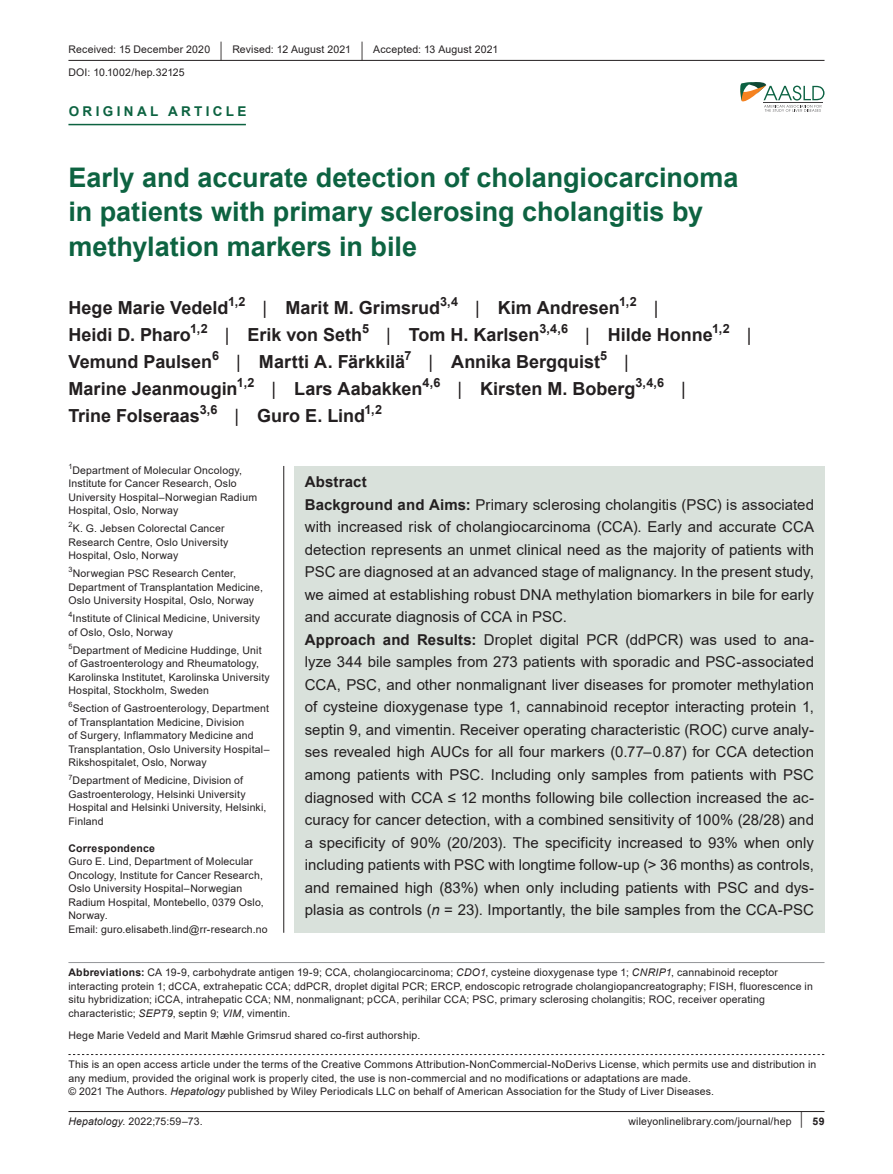
<style>
.page{position:relative;width:893px;height:1174px;background:#fff}
.page>*{position:absolute;margin:0;border:0;box-sizing:border-box;transform-origin:0 0}
.t1{font:700 27px/34.5px "Arial";color:#0d6341}
.t2{font:700 18px/27px "Arial";color:#231f20}
.t3{font:15px/22.5px "Arial";letter-spacing:.005em;color:#231f20}
.t4{font:700 13.5px "Arial";letter-spacing:.25em;color:#0d6341}
.t5{font:10.5px/13.5px "Arial";letter-spacing:.015em;color:#231f20}
.t6{font:700 10.5px "Arial";letter-spacing:.02em;color:#231f20}
.s1{font-size:19.5px}
.s2{font-weight:400}
.s3{font-weight:700}
.s4{font-style:italic}
.s5{font-size:17.4px}
</style>
<div class="page">
<hr style="left:68px;top:1111px;width:756px;height:1px;background:#231f20">
<svg style="left:740px;top:82px;width:84px;height:30px"></svg>
<hr style="left:68px;top:60px;width:756px;height:1px;background:#231f20">
<hr style="left:68px;top:124px;width:178px;height:1px;background:#0d6341">
<svg style="left:68px;top:1054px;width:756px;height:1px"></svg>
<hr style="left:68px;top:962px;width:756px;height:1px;background:#939598">
<div style="left:294px;top:466px;width:530px;height:466px;background:#d9e1db"></div>
<hr style="left:283px;top:466px;width:1px;height:466px;background:#231f20">
<p class="t5" style="left:68px;top:38px;width:431px;line-height:22.5px">Received: 15 December 2020 <span class="s1">|</span> Revised: 12 August 2021 <span class="s1">|</span> Accepted: 13 August 2021<br>DOI: 10.1002/hep.32125</p>
<p class="t4" style="left:69px;top:102px;width:179px">ORIGINAL ARTICLE</p>
<h1 class="t1" style="left:68px;top:160px;width:671px">Early and accurate detection of cholangiocarcinoma in patients with primary sclerosing cholangitis by methylation markers in bile</h1>
<p class="t2" style="left:68px;top:295px;width:684px">Hege Marie Vedeld<sup>1,2</sup> <span class="s2">|</span> Marit M. Grimsrud<sup>3,4</sup> <span class="s2">|</span> Kim Andresen<sup>1,2</sup> <span class="s2">|<br></span>Heidi D. Pharo<sup>1,2</sup> <span class="s2">|</span> Erik von Seth<sup>5</sup> <span class="s2">|</span> Tom H. Karlsen<sup>3,4,6</sup> <span class="s2">|</span> Hilde Honne<sup>1,2</sup> <span class="s2">| </span>Vemund Paulsen<sup>6</sup> <span class="s2">|</span> Martti A. Färkkilä<sup>7</sup> <span class="s2">|</span> Annika Bergquist<sup>5</sup> <span class="s2">|<br></span>Marine Jeanmougin<sup>1,2</sup> <span class="s2">|</span> Lars Aabakken<sup>4,6</sup> <span class="s2">|</span> Kirsten M. Boberg<sup>3,4,6</sup> <span class="s2">|<br></span>Trine Folseraas<sup>3,6</sup> <span class="s2">|</span> Guro E. Lind<sup>1,2</sup></p>
<p class="t5" style="left:68px;top:463px;width:190px"><sup>1</sup>Department of Molecular Oncology, Institute for Cancer Research, Oslo University Hospital–Norwegian Radium Hospital, Oslo, Norway</p>
<p class="t5" style="left:68px;top:521px;width:162px"><sup>2</sup>K. G. Jebsen Colorectal Cancer<br>Research Centre, Oslo University<br>Hospital, Oslo, Norway</p>
<p class="t5" style="left:68px;top:566px;width:196px"><sup>3</sup>Norwegian PSC Research Center,<br>Department of Transplantation Medicine,<br>Oslo University Hospital, Oslo, Norway</p>
<p class="t5" style="left:68px;top:611px;width:193px"><sup>4</sup>Institute of Clinical Medicine, University of Oslo, Oslo, Norway</p>
<p class="t5" style="left:68px;top:643px;width:203px"><sup>5</sup>Department of Medicine Huddinge, Unit of Gastroenterology and Rheumatology, Karolinska Institutet, Karolinska University Hospital, Stockholm, Sweden</p>
<p class="t5" style="left:68px;top:701px;width:203px"><sup>6</sup>Section of Gastroenterology, Department of Transplantation Medicine, Division<br>of Surgery, Inflammatory Medicine and Transplantation, Oslo University Hospital– Rikshospitalet, Oslo, Norway</p>
<p class="t5" style="left:68px;top:773px;width:199px"><sup>7</sup>Department of Medicine, Division of Gastroenterology, Helsinki University Hospital and Helsinki University, Helsinki, Finland</p>
<p class="t6" style="left:68px;top:840px;width:88px">Correspondence</p>
<p class="t5" style="left:68px;top:854px;width:201px">Guro E. Lind, Department of Molecular Oncology, Institute for Cancer Research, Oslo University Hospital–Norwegian Radium Hospital, Montebello, 0379 Oslo, Norway.<br>Email: guro.elisabeth.lind@rr-research.no</p>
<p class="t3" style="left:305px;top:471px;width:511px"><span class="s3">Abstract<br>Background and Aims:</span> Primary sclerosing cholangitis (PSC) is associated with increased risk of cholangiocarcinoma (CCA). Early and accurate CCA detection represents an unmet clinical need as the majority of patients with PSC are diagnosed at an advanced stage of malignancy. In the present study, we aimed at establishing robust DNA methylation biomarkers in bile for early and accurate diagnosis of CCA in PSC.<br><span class="s3">Approach and Results:</span> Droplet digital PCR (ddPCR) was used to ana&shy;lyze 344 bile samples from 273 patients with sporadic and PSC-associated CCA, PSC, and other nonmalignant liver diseases for promoter methylation of cysteine dioxygenase type 1, cannabinoid receptor interacting protein 1, septin 9, and vimentin. Receiver operating characteristic (ROC) curve analy&shy;ses revealed high AUCs for all four markers (0.77–0.87) for CCA detection among patients with PSC. Including only samples from patients with PSC diagnosed with CCA ≤ 12 months following bile collection increased the ac&shy;curacy for cancer detection, with a combined sensitivity of 100% (28/28) and a specificity of 90% (20/203). The specificity increased to 93% when only including patients with PSC with longtime follow-up (&gt; 36 months) as controls, and remained high (83%) when only including patients with PSC and dys&shy;plasia as controls (<span class="s4">n</span> = 23). Importantly, the bile samples from the CCA-PSC</p>
<p class="t5" style="left:68px;top:966px;width:746px"><span class="s3">Abbreviations:</span> CA 19-9, carbohydrate antigen 19-9; CCA, cholangiocarcinoma; <span class="s4">CDO1</span>, cysteine dioxygenase type 1; <span class="s4">CNRIP1</span>, cannabinoid receptor interacting protein 1; dCCA, extrahepatic CCA; ddPCR, droplet digital PCR; ERCP, endoscopic retrograde cholangiopancreatography; FISH, fluorescence in situ hybridization; iCCA, intrahepatic CCA; NM, nonmalignant; pCCA, perihilar CCA; PSC, primary sclerosing cholangitis; ROC, receiver operating characteristic; <span class="s4">SEPT9</span>, septin 9; <span class="s4">VIM</span>, vimentin.</p>
<p class="t5" style="left:68px;top:1028px;width:353px">Hege Marie Vedeld and Marit Mæhle Grimsrud shared co-first authorship.</p>
<p class="t5" style="left:68px;top:1057px;width:749px">This is an open access article under the terms of the Creative Commons Attribution-NonCommercial-NoDerivs License, which permits use and distribution in any medium, provided the original work is properly cited, the use is non-commercial and no modifications or adaptations are made.<br>© 2021 The Authors. <span class="s4">Hepatology</span> published by Wiley Periodicals LLC on behalf of American Association for the Study of Liver Diseases.</p>
<p class="t5" style="left:68px;top:1114px;width:136px"><span class="s4">Hepatology</span>. 2022;75:59–73.</p>
<p class="t5" style="left:628px;top:1114px;width:198px">wileyonlinelibrary.com/journal/hep <span class="s5">|</span> <span class="s3">59</span></p>
</div>
